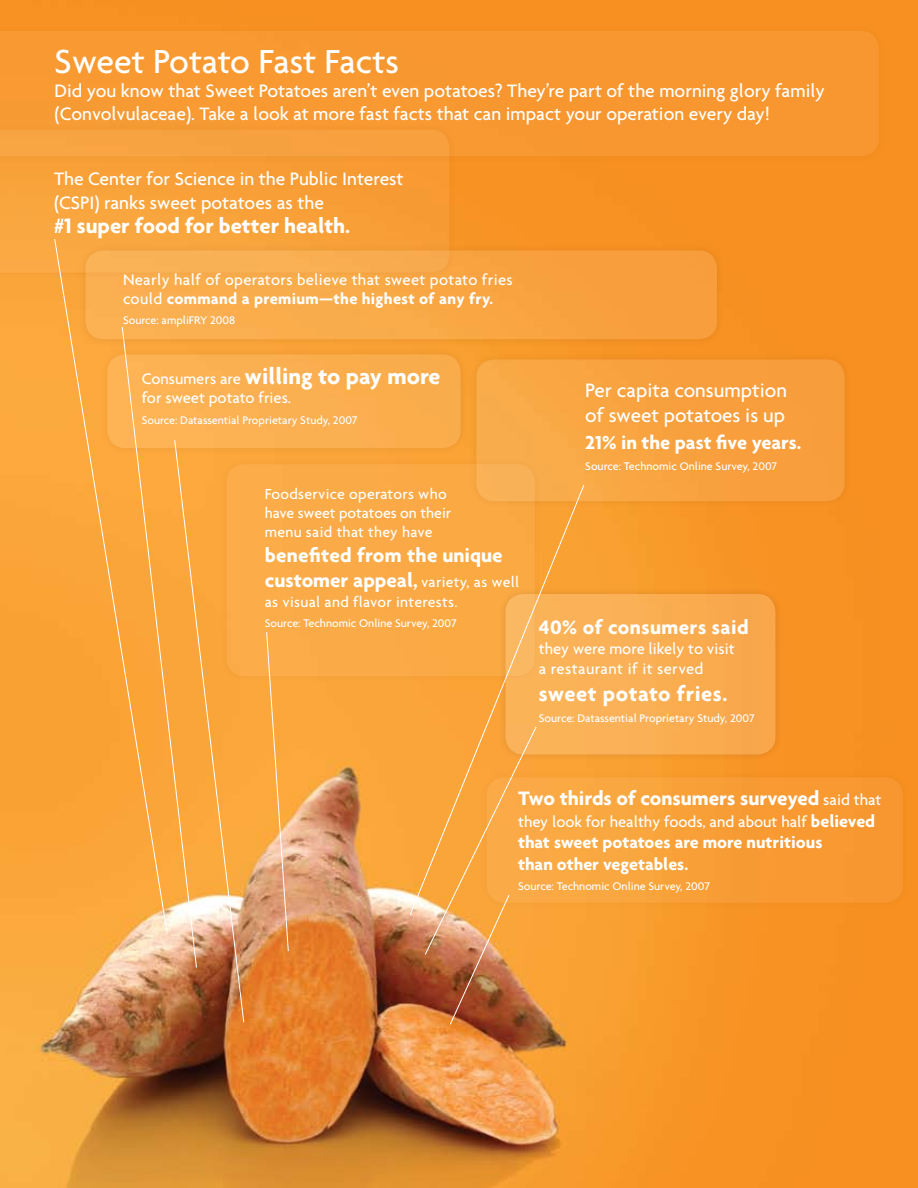
<style>
.page{position:relative;width:918px;height:1188px;background:#fff}
.page>*{position:absolute;margin:0;border:0;box-sizing:border-box;transform-origin:0 0}
.t1{font:500 36px "Agenda";letter-spacing:-.01em;color:#fff}
.t2{font:700 24px "Agenda";color:#fff}
.t3{font:700 22.5px "Agenda";color:#fff}
.t4{font:700 22.5px "Agenda";letter-spacing:.025em;color:#fff}
.t5{font:700 21px/25.2px "Agenda";color:#fff}
.t6{font:500 21px/25.2px "Agenda";color:#fff}
.t7{font:700 21px "Agenda";letter-spacing:.02em;color:#fff}
.t8{font:700 20.25px "Agenda";color:#fff}
.t9{font:500 19.5px/24px "Agenda";color:#fff}
.t10{font:700 18px/21.6px "Agenda";color:#fff}
.t11{font:500 16.5px/19.8px "Agenda";color:#fff}
.t12{font:500 16.5px/19.8px "Agenda";letter-spacing:.02em;color:#fff}
.t13{font:500 15.75px/18.9px "Agenda";letter-spacing:.02em;color:#fff}
.t14{font:500 12px "Agenda";color:#fff}
.s1{font-weight:700}
.s2{font-weight:500;font-size:16.5px}
.s3{font-weight:500;font-size:15.75px}
.s4{font-weight:700;font-size:18px}
</style>
<div class="page">
<img style="left:0;top:0;width:918px;height:1188px">
<svg style="left:121px;top:457px;width:53px;height:511px;background:#f8b96e"></svg>
<div style="left:0;top:23px;width:887px;height:142px;background:#f68f21"></div>
<div style="left:0;top:31px;width:879px;height:125px;background:#f8972f"></div>
<div style="left:468px;top:351px;width:385px;height:159px;background:#000;opacity:.6"></div>
<div style="left:476px;top:359px;width:369px;height:142px;background:#f8a03e;border-radius:18px"></div>
<div style="left:0;top:122px;width:458px;height:159px;background:#000;opacity:.6"></div>
<svg style="left:0;top:130px;width:449px;height:143px;background:#f8a03a"></svg>
<div style="left:77px;top:242px;width:648px;height:106px;background:#000;opacity:.6"></div>
<svg style="left:86px;top:250px;width:631px;height:89px;background:#f8a645"></svg>
<div style="left:219px;top:456px;width:324px;height:229px;background:#000;opacity:.6"></div>
<div style="left:227px;top:464px;width:308px;height:212px;background:#faab47;border-radius:18px"></div>
<svg style="left:54px;top:238px;width:114px;height:696px;background:#faa73f"></svg>
<svg style="left:409px;top:484px;width:176px;height:432px"></svg>
<div style="left:479px;top:769px;width:432px;height:142px;background:#000;opacity:.6"></div>
<svg style="left:487px;top:777px;width:416px;height:126px;background:#f89f37"></svg>
<svg style="left:266px;top:632px;width:23px;height:320px;background:#f3aa5a"></svg>
<div style="left:497px;top:586px;width:287px;height:177px;background:#000;opacity:.6"></div>
<div style="left:506px;top:594px;width:270px;height:160px;background:#fab056;border-radius:18px"></div>
<svg style="left:424px;top:726px;width:113px;height:299px;background:#e79743"></svg>
<div style="left:99px;top:346px;width:370px;height:111px;background:#f8a239"></div>
<div style="left:107px;top:354px;width:354px;height:94px;background:#fbaf51;border-radius:18px"></div>
<svg style="left:174px;top:440px;width:71px;height:583px;background:#efa34a"></svg>
<h1 class="t1" style="left:55px;top:40px;width:346px">Sweet Potato Fast Facts</h1>
<p class="t9" style="left:55px;top:78px;width:772px;line-height:23.4px">Did you know that Sweet Potatoes aren’t even potatoes? They’re part of the morning glory family (Convolvulaceae). Take a look at more fast facts that can impact your operation every day!</p>
<p class="t9" style="left:54px;top:166px;width:351px">The Center for Science in the Public I nterest (CSPI ) ranks sweet potatoes as the</p>
<p class="t3" style="left:54px;top:212px;width:298px">#1 super food for better health.</p>
<p class="t12" style="left:123px;top:269px;width:391px">Nearly half of operators believe that sweet potato fries could <span class="s1">command a premium—the highest of any fry.</span></p>
<p class="t14" style="left:123px;top:313px;width:114px">Source: ampliFRY 2008</p>
<p class="t2" style="left:142px;top:361px;width:300px"><span class="s2">Consumers are</span> willing to pay more</p>
<p class="t11" style="left:142px;top:388px;width:151px">for sweet potato fries.</p>
<p class="t14" style="left:142px;top:413px;width:217px">Source: Datassential Proprietary Study, 2007</p>
<p class="t13" style="left:265px;top:484px;width:188px">Foodservice operators who have sweet potatoes on their menu said that they have</p>
<p class="t5" style="left:265px;top:542px;width:256px">benefited from the unique customer appeal, <span class="s3">variety, as well</span></p>
<p class="t13" style="left:265px;top:592px;width:194px">as visual and flavor interests.</p>
<p class="t14" style="left:265px;top:616px;width:193px">Source: Technomic Online Survey, 2007</p>
<p class="t6" style="left:585px;top:377px;width:203px">Per capita consumption of sweet potatoes is up</p>
<p class="t8" style="left:585px;top:430px;width:218px">21% in the past five years.</p>
<p class="t14" style="left:585px;top:459px;width:193px">Source: Technomic Online Survey, 2007</p>
<p class="t7" style="left:539px;top:615px;width:211px">40% of consumers said</p>
<p class="t11" style="left:539px;top:638px;width:197px">they were more likely to visit a restaurant if it served</p>
<p class="t4" style="left:539px;top:680px;width:190px">sweet potato fries.</p>
<p class="t14" style="left:539px;top:711px;width:217px">Source: Datassential Proprietary Study, 2007</p>
<p class="t5" style="left:518px;top:785px;width:365px">Two thirds of consumers surveyed <span class="s2">said that</span></p>
<p class="t11" style="left:518px;top:811px;width:359px">they look for healthy foods, and about half <span class="s4">believed</span></p>
<p class="t10" style="left:518px;top:831px;width:306px">that sweet potatoes are more nutritious than other vegetables.</p>
<p class="t14" style="left:518px;top:878px;width:193px">Source: Technomic Online Survey, 2007</p>
</div>
